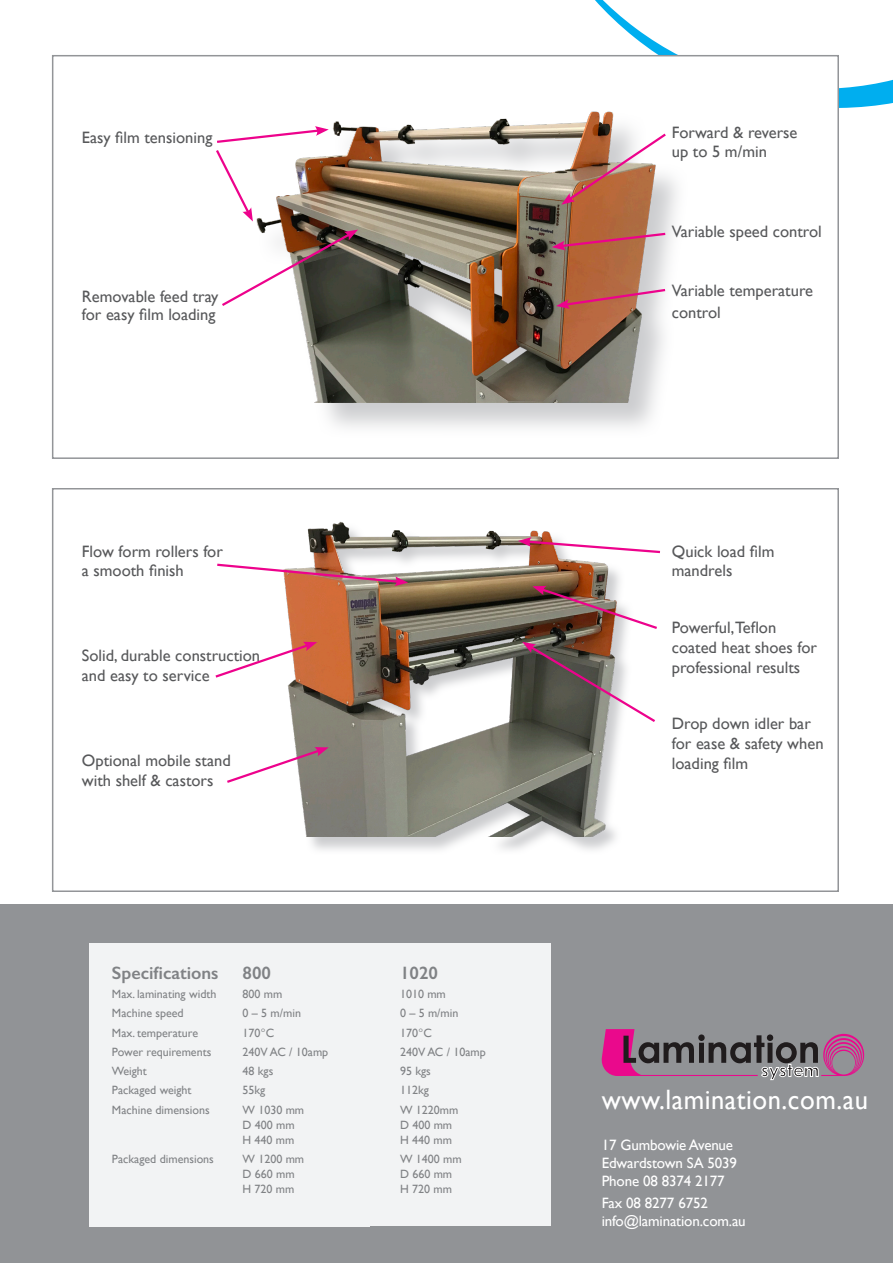
<style>
.page{position:relative;width:893px;height:1263px;background:#fff}
.page>*{position:absolute;margin:0;border:0;box-sizing:border-box;transform-origin:0 0}
.t1{font:28.05px "Gill Sans";letter-spacing:.02em;color:#fff;scale:.95 1}
.t2{font:600 18px "Gill Sans";color:#808285}
.t3{font:16.5px/19.8px "Gill Sans";color:#57585a}
.t4{font:15px/18px "Gill Sans";letter-spacing:-.01em;color:#fff}
.t5{font:12px "Gill Sans";color:#808285}
.s1{font-family:"Gotham";font-weight:300}
</style>
<div class="page">
<div style="left:0;top:904px;width:893px;height:359px;background:#919396"></div>
<svg style="left:601px;top:1029px;width:264px;height:51px"></svg>
<svg style="left:595px;top:0;width:298px;height:108px"></svg>
<div style="left:89px;top:944px;width:461px;height:282px;background:#f2f3f4"></div>
<div style="left:52px;top:55px;width:787px;height:404px;background:#fff;border:2px solid #939598"></div>
<div style="left:52px;top:488px;width:787px;height:404px;background:#fff;border:2px solid #939598"></div>
<div style="left:257px;top:112px;width:432px;height:327px;background:#bcbdc0;opacity:.75"></div>
<img style="left:252px;top:111px;width:415px;height:292px">
<svg style="left:222px;top:230px;width:136px;height:78px"></svg>
<svg style="left:216px;top:126px;width:113px;height:95px"></svg>
<img style="left:561px;top:131px;width:107px;height:74px">
<svg style="left:556px;top:287px;width:112px;height:22px;background:#c27b73"></svg>
<svg style="left:552px;top:231px;width:116px;height:19px;background:#ba7066"></svg>
<div style="left:284px;top:522px;width:350px;height:333px;background:#bcbdc0;opacity:.75"></div>
<img style="left:284px;top:521px;width:344px;height:316px">
<svg style="left:215px;top:642px;width:102px;height:37px"></svg>
<svg style="left:522px;top:642px;width:133px;height:82px"></svg>
<img style="left:532px;top:586px;width:125px;height:45px">
<img style="left:217px;top:562px;width:191px;height:24px">
<svg style="left:227px;top:747px;width:102px;height:38px"></svg>
<svg style="left:518px;top:537px;width:142px;height:17px"></svg>
<p class="t3" style="left:82px;top:127px;width:132px">Easy film tensioning</p>
<p class="t3" style="left:82px;top:287px;width:138px;line-height:18px">Removable feed tray for easy film loading</p>
<p class="t3" style="left:82px;top:541px;width:143px">Flow form rollers for a smooth finish</p>
<p class="t3" style="left:82px;top:646px;width:180px">Solid, durable construction and easy to service</p>
<p class="t3" style="left:82px;top:750px;width:150px">Optional mobile stand with shelf &amp; castors</p>
<p class="t2" style="left:112px;top:962px;width:108px">Specifications</p>
<p class="t2" style="left:242px;top:962px;width:30px">800</p>
<p class="t2" style="left:400px;top:962px;width:40px">1020</p>
<p class="t5" style="left:112px;top:987px;width:106px">Max. laminating width</p>
<p class="t5" style="left:242px;top:987px;width:41px">800 mm</p>
<p class="t5" style="left:400px;top:987px;width:47px">1010 mm</p>
<p class="t5" style="left:112px;top:1006px;width:73px">Machine speed</p>
<p class="t5" style="left:242px;top:1006px;width:60px">0 – 5 m/min</p>
<p class="t5" style="left:400px;top:1006px;width:60px">0 – 5 m/min</p>
<p class="t5" style="left:112px;top:1025px;width:88px">Max. temperature</p>
<p class="t5" style="left:242px;top:1025px;width:33px">170<span class="s1">°</span>C</p>
<p class="t5" style="left:400px;top:1025px;width:33px">170<span class="s1">°</span>C</p>
<p class="t5" style="left:112px;top:1045px;width:101px">Power requirements</p>
<p class="t5" style="left:242px;top:1045px;width:87px">240V AC / 10amp</p>
<p class="t5" style="left:400px;top:1045px;width:87px">240V AC / 10amp</p>
<p class="t5" style="left:112px;top:1064px;width:36px">Weight</p>
<p class="t5" style="left:242px;top:1064px;width:32px">48 kgs</p>
<p class="t5" style="left:400px;top:1064px;width:32px">95 kgs</p>
<p class="t5" style="left:112px;top:1083px;width:81px">Packaged weight</p>
<p class="t5" style="left:242px;top:1083px;width:24px">55kg</p>
<p class="t5" style="left:400px;top:1083px;width:30px">112kg</p>
<p class="t5" style="left:112px;top:1102px;width:99px">Machine dimensions</p>
<p class="t5" style="left:242px;top:1102px;width:63px">W 1030 mm</p>
<p class="t5" style="left:400px;top:1102px;width:60px">W 1220mm</p>
<p class="t5" style="left:242px;top:1117px;width:54px">D 400 mm</p>
<p class="t5" style="left:400px;top:1117px;width:54px">D 400 mm</p>
<p class="t5" style="left:242px;top:1132px;width:53px">H 440 mm</p>
<p class="t5" style="left:400px;top:1132px;width:53px">H 440 mm</p>
<p class="t5" style="left:112px;top:1152px;width:103px">Packaged dimensions</p>
<p class="t5" style="left:242px;top:1152px;width:63px">W 1200 mm</p>
<p class="t5" style="left:400px;top:1152px;width:63px">W 1400 mm</p>
<p class="t5" style="left:242px;top:1167px;width:54px">D 660 mm</p>
<p class="t5" style="left:400px;top:1167px;width:54px">D 660 mm</p>
<p class="t5" style="left:242px;top:1182px;width:53px">H 720 mm</p>
<p class="t5" style="left:400px;top:1182px;width:53px">H 720 mm</p>
<p class="t3" style="left:672px;top:122px;width:127px">Forward &amp; reverse</p>
<p class="t3" style="left:672px;top:142px;width:97px">up to 5 m/min</p>
<p class="t3" style="left:672px;top:221px;width:151px">Variable speed control</p>
<p class="t3" style="left:672px;top:280px;width:143px">Variable temperature</p>
<p class="t3" style="left:672px;top:302px;width:50px">control</p>
<p class="t3" style="left:672px;top:541px;width:104px">Quick load film mandrels</p>
<p class="t3" style="left:672px;top:617px;width:147px">Powerful,Teflon coated heat shoes for professional results</p>
<p class="t3" style="left:672px;top:713px;width:153px">Drop down idler bar for ease &amp; safety when loading film</p>
<p class="t1" style="left:602px;top:1083px;width:282px">www.lamination.com.au</p>
<p class="t4" style="left:602px;top:1136px;width:137px">17 Gumbowie Avenue<br>Edwardstown SA 5039<br>Phone 08 8374 2177</p>
<p class="t4" style="left:602px;top:1194px;width:146px">Fax 08 8277 6752 info@lamination.com.au</p>
</div>
